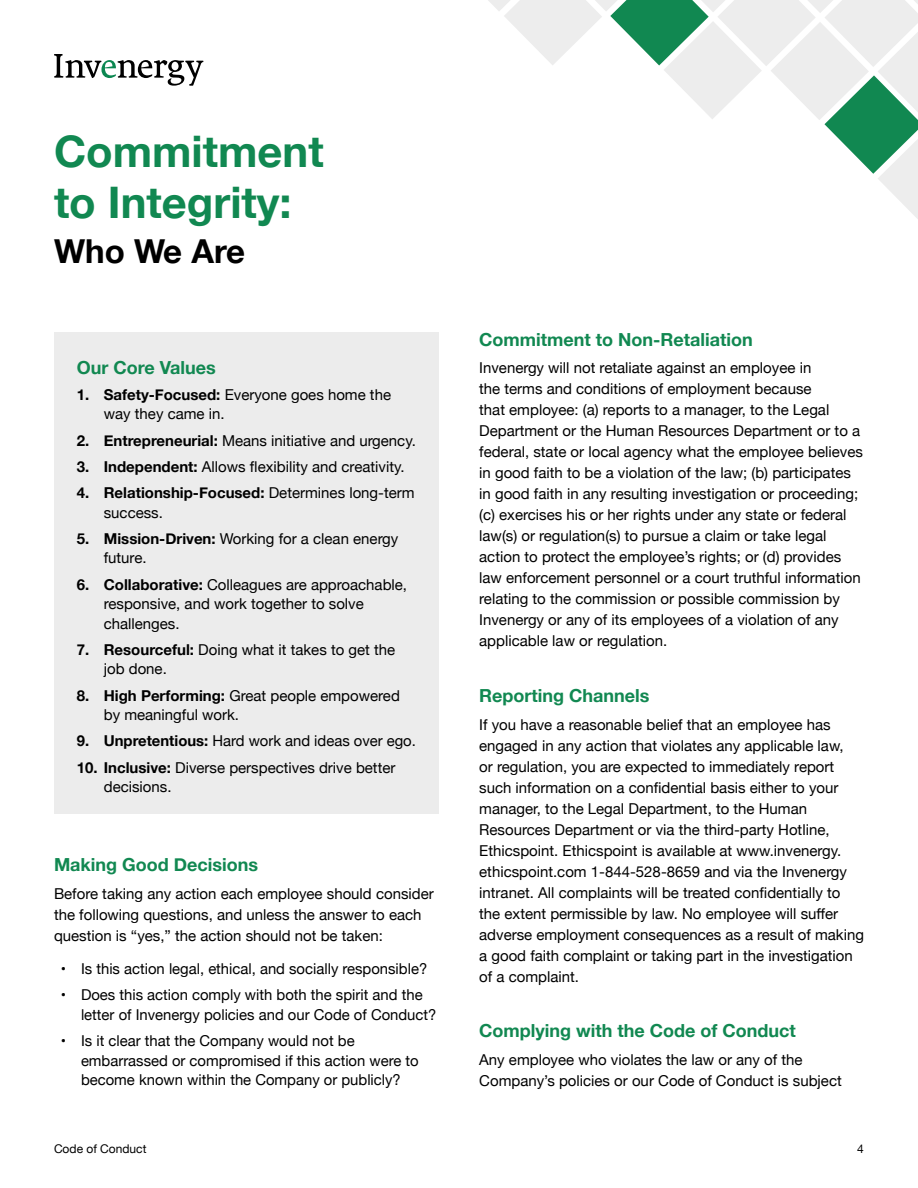
<style>
.page{position:relative;width:918px;height:1188px;background:#fff}
.page>*{position:absolute;margin:0;border:0;box-sizing:border-box;transform-origin:0 0}
.t1{font:700 43.5px/51px "Helvetica Neue";color:#118851}
.t2{font:700 33px "Helvetica Neue";color:#000}
.t3{font:700 18px "Helvetica Neue";color:#118851}
.t4{font:15px/21px "Helvetica Neue";color:#000}
.t5{font:12px "Helvetica Neue";color:#000}
.s1{font-weight:700}
</style>
<div class="page">
<svg style="left:54px;top:54px;width:149px;height:32px"></svg>
<div style="left:54px;top:333px;width:385px;height:481px;background:#ececec"></div>
<svg style="left:488px;top:0;width:430px;height:219px"></svg>
<h1 class="t1" style="left:54px;top:127px;width:271px">Commitment to Integrity:</h1>
<h2 class="t2" style="left:54px;top:225px;width:193px">Who We Are</h2>
<p class="t3" style="left:77px;top:353px;width:141px">Our Core Values</p>
<p class="t4" style="left:104px;top:386px;width:289px;line-height:19.5px;text-indent:-27px"><span class="s1">1. Safety-Focused:</span> Everyone goes home the way they came in.</p>
<p class="t4" style="left:77px;top:431px;width:341px"><span class="s1">2. Entrepreneurial:</span> Means initiative and urgency.</p>
<p class="t4" style="left:77px;top:457px;width:329px"><span class="s1">3. Independent:</span> Allows flexibility and creativity.</p>
<p class="t4" style="left:104px;top:484px;width:312px;line-height:19.5px;text-indent:-27px"><span class="s1">4. Relationship-Focused:</span> Determines long-term success.</p>
<p class="t4" style="left:104px;top:530px;width:296px;line-height:19.5px;text-indent:-27px"><span class="s1">5. Mission-Driven:</span> Working for a clean energy future.</p>
<p class="t4" style="left:104px;top:575px;width:305px;line-height:19.5px;text-indent:-27px"><span class="s1">6. Collaborative:</span> Colleagues are approachable, responsive, and work together to solve challenges.</p>
<p class="t4" style="left:104px;top:641px;width:293px;line-height:19.5px;text-indent:-27px"><span class="s1">7. Resourceful:</span> Doing what it takes to get the job done.</p>
<p class="t4" style="left:104px;top:686px;width:298px;line-height:19.5px;text-indent:-27px"><span class="s1">8. High Performing:</span> Great people empowered by meaningful work.</p>
<p class="t4" style="left:77px;top:731px;width:341px"><span class="s1">9. Unpretentious:</span> Hard work and ideas over ego.</p>
<p class="t4" style="left:104px;top:758px;width:293px;line-height:19.5px;text-indent:-27px"><span class="s1">10. Inclusive:</span> Diverse perspectives drive better decisions.</p>
<p class="t3" style="left:54px;top:851px;width:206px">Making Good Decisions</p>
<p class="t4" style="left:54px;top:884px;width:381px">Before taking any action each employee should consider the following questions, and unless the answer to each question is “yes,” the action should not be taken:</p>
<p class="t4" style="left:61px;top:959px;width:368px">• Is this action legal, ethical, and socially responsible?</p>
<p class="t4" style="left:81px;top:986px;width:357px;line-height:19.5px;text-indent:-20px">• Does this action comply with both the spirit and the letter of Invenergy policies and our Code of Conduct?</p>
<p class="t4" style="left:81px;top:1032px;width:339px;line-height:19.5px;text-indent:-20px">• Is it clear that the Company would not be embarrassed or compromised if this action were to become known within the Company or publicly?</p>
<p class="t3" style="left:479px;top:325px;width:275px">Commitment to Non-Retaliation</p>
<p class="t4" style="left:479px;top:358px;width:385px">Invenergy will not retaliate against an employee in<br>the terms and conditions of employment because<br>that employee: (a) reports to a manager, to the Legal Department or the Human Resources Department or to a federal, state or local agency what the employee believes in good faith to be a violation of the law; (b) participates in good faith in any resulting investigation or proceeding; (c) exercises his or her rights under any state or federal law(s) or regulation(s) to pursue a claim or take legal action to protect the employee’s rights; or (d) provides law enforcement personnel or a court truthful information relating to the commission or possible commission by Invenergy or any of its employees of a violation of any applicable law or regulation.</p>
<p class="t3" style="left:479px;top:681px;width:172px">Reporting Channels</p>
<p class="t4" style="left:479px;top:715px;width:386px">If you have a reasonable belief that an employee has engaged in any action that violates any applicable law,<br>or regulation, you are expected to immediately report such information on a confidential basis either to your manager, to the Legal Department, to the Human Resources Department or via the third-party Hotline, Ethicspoint. Ethicspoint is available at www.invenergy. ethicspoint.com 1-844-528-8659 and via the Invenergy intranet. All complaints will be treated confidentially to the extent permissible by law. No employee will suffer adverse employment consequences as a result of making a good faith complaint or taking part in the investigation of a complaint.</p>
<p class="t3" style="left:479px;top:1017px;width:318px">Complying with the Code of Conduct</p>
<p class="t4" style="left:479px;top:1050px;width:364px">Any employee who violates the law or any of the<br>Company’s policies or our Code of Conduct is subject</p>
<p class="t5" style="left:54px;top:1140px;width:94px">Code of Conduct</p>
<p class="t5" style="left:857px;top:1140px;width:8px">4</p>
</div>
